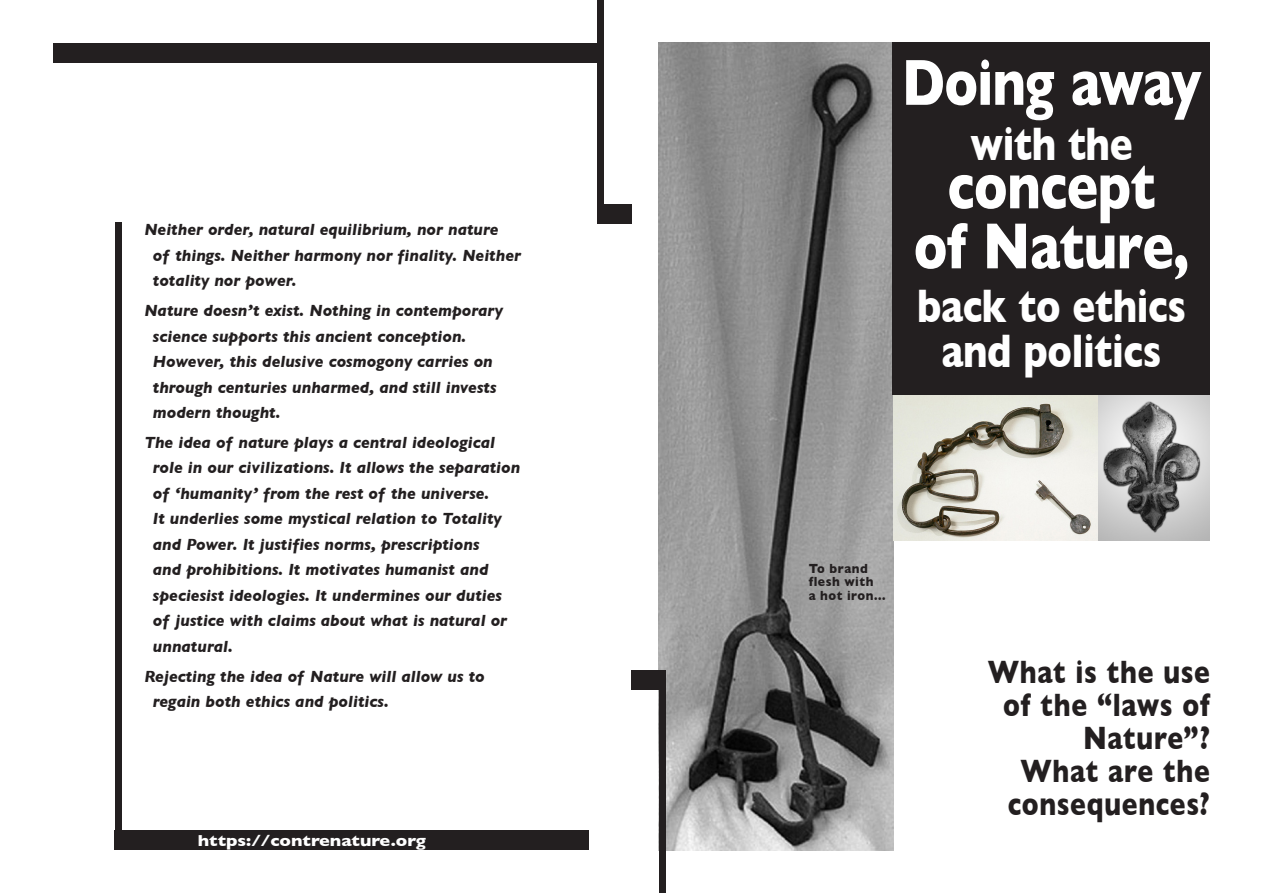
<style>
.page{position:relative;width:1263px;height:893px;background:#fff}
.page>*{position:absolute;margin:0;border:0;box-sizing:border-box;transform-origin:0 0}
.Normal_e{font:700 66px "Gill Sans";letter-spacing:-.01em;color:#fff;scale:.8 1}
.Normal_e-2{font:700 48px/45px "Gill Sans";letter-spacing:-.01em;color:#fff;text-align:center;scale:.8 1}
.Normal_e-3{font:700 33px/33px "Gill Sans";letter-spacing:.025em;color:#231f20;text-align:right;scale:.8 1}
.NOtes{font:italic 700 16.5px/25.5px "Gill Sans";color:#231f20;scale:.96 1}
.t1{font:700 16.2px "Gill Sans";color:#fff;scale:1.11 1}
.Normal_e-4{font:700 13.5px/13.5px "Gill Sans";letter-spacing:.04em;color:#231f20;scale:.9 1}
</style>
<div class="page">
<img style="left:659px;top:43px;width:234px;height:807px">
<div style="left:597px;top:0;width:7px;height:223px;background:#231f20"></div>
<div style="left:659px;top:670px;width:6px;height:223px;background:#231f20"></div>
<div style="left:597px;top:204px;width:34px;height:19px;background:#231f20"></div>
<div style="left:631px;top:670px;width:34px;height:19px;background:#231f20"></div>
<div style="left:115px;top:223px;width:7px;height:619px;background:#231f20"></div>
<img style="left:893px;top:395px;width:205px;height:146px">
<svg style="left:1098px;top:395px;width:112px;height:146px"></svg>
<div style="left:892px;top:43px;width:318px;height:352px;background:#231f20"></div>
<div style="left:53px;top:43px;width:549px;height:19px;background:#231f20"></div>
<div style="left:115px;top:830px;width:474px;height:20px;background:#231f20"></div>
<p class="Normal_e" style="left:902px;top:30px;width:376px">Doing away</p>
<p class="Normal_e-2" style="left:970px;top:121px;width:204px">with the</p>
<p class="Normal_e" style="left:947px;top:134px;width:262px">concept</p>
<p class="Normal_e" style="left:914px;top:194px;width:346px">of Nature,</p>
<p class="Normal_e-2" style="left:917px;top:282px;width:338px">back to ethics and politics</p>
<p class="NOtes" style="left:153px;top:217px;width:385px;text-indent:-9px">Neither order, natural equilibrium, nor nature<br>of things. Neither harmony nor finality. Neither totality nor power.</p>
<p class="NOtes" style="left:153px;top:298px;width:366px;text-indent:-9px">Nature doesn’t exist. Nothing in contemporary science supports this ancient conception.<br>However, this delusive cosmogony carries on through centuries unharmed, and still invests modern thought.</p>
<p class="NOtes" style="left:153px;top:429px;width:384px;text-indent:-9px">The idea of nature plays a central ideological role in our civilizations. It allows the separation of ‘humanity’ from the rest of the universe.<br>It underlies some mystical relation to Totality and Power. It justifies norms, prescriptions<br>and prohibitions. It motivates humanist and speciesist ideologies. It undermines our duties of justice with claims about what is natural or unnatural.</p>
<p class="NOtes" style="left:153px;top:663px;width:347px;text-indent:-9px">Rejecting the idea of Nature will allow us to regain both ethics and politics.</p>
<p class="Normal_e-3" style="left:988px;top:655px;width:279px">What is the use of the “laws of<br>Nature”?</p>
<p class="Normal_e-3" style="left:1008px;top:754px;width:254px;text-align:center">What are the consequences?</p>
<p class="Normal_e-4" style="left:809px;top:561px;width:87px">To brand flesh with<br>a hot iron...</p>
<p class="t1" style="left:198px;top:827px;width:207px">https://contrenature.org</p>
</div>
